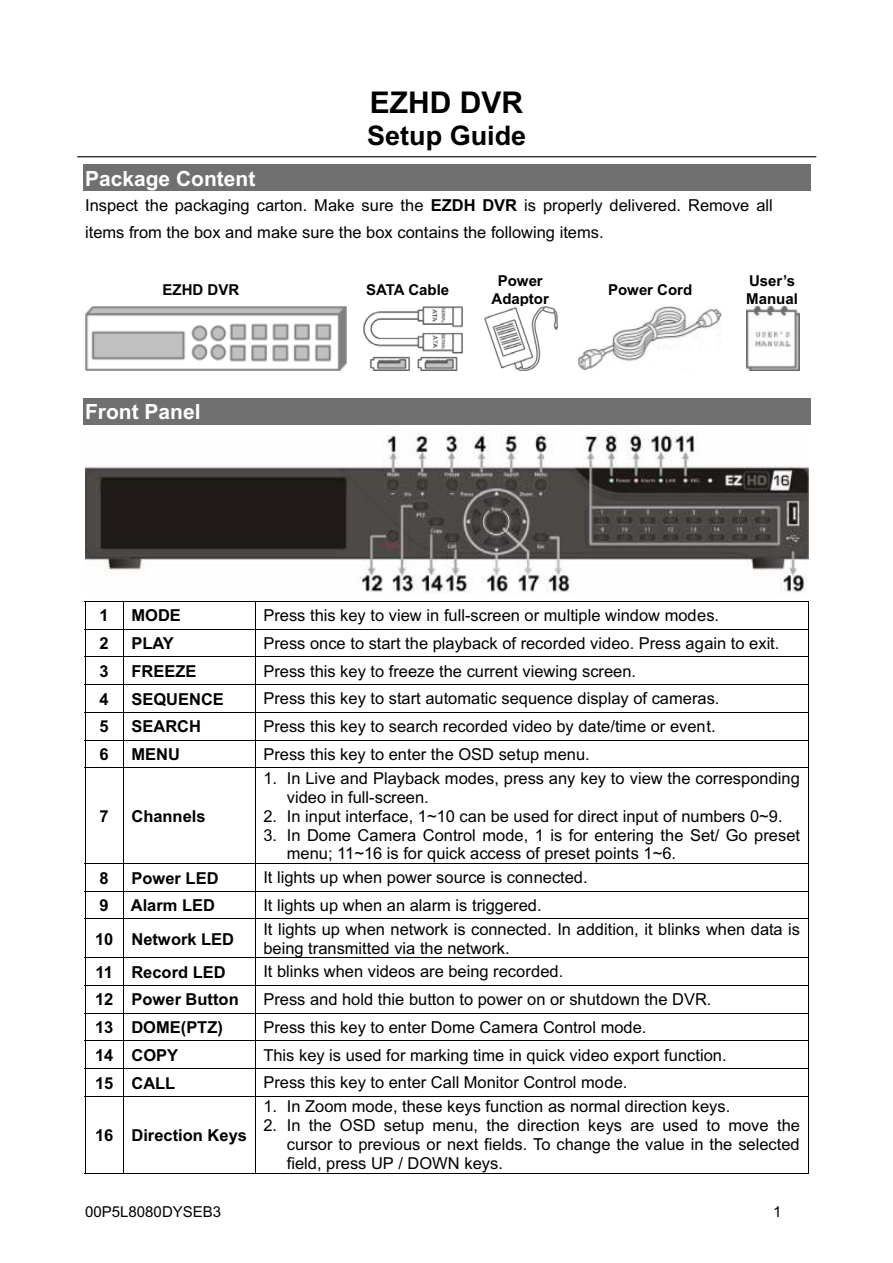
<style>
.page{position:relative;width:893px;height:1263px;background:#fff}
.page>*{position:absolute;margin:0;border:0;box-sizing:border-box;transform-origin:0 0}
.t1{font:700 30px "Arial";color:#000}
.t2{font:700 27px "Arial";color:#000}
.t3{font:700 21px "Arial";color:#fff}
.t4{font:16.5px/18.9px "Arial";color:#000}
.t5{font:700 16.5px "Arial";color:#000}
.t6{font:700 15px/17.2px "Arial";color:#000;text-align:center}
.t7{font:15px "Arial";color:#000}
.s1{font-weight:700}
</style>
<div class="page">
<div style="left:83px;top:164px;width:727px;height:27px;background:#707070"></div>
<img style="left:85px;top:307px;width:262px;height:64px">
<img style="left:363px;top:307px;width:99px;height:64px">
<img style="left:484px;top:307px;width:73px;height:64px">
<img style="left:578px;top:307px;width:143px;height:63px">
<img style="left:747px;top:307px;width:52px;height:64px">
<div style="left:83px;top:398px;width:727px;height:27px;background:#707070"></div>
<img style="left:85px;top:430px;width:723px;height:163px">
<hr style="left:85px;top:601px;width:723px;height:1px;background:#000">
<hr style="left:85px;top:629px;width:723px;height:1px;background:#000">
<hr style="left:85px;top:657px;width:723px;height:1px;background:#000">
<hr style="left:85px;top:684px;width:723px;height:1px;background:#000">
<hr style="left:85px;top:712px;width:723px;height:1px;background:#000">
<hr style="left:85px;top:740px;width:723px;height:1px;background:#000">
<svg style="left:85px;top:602px;width:1px;height:166px"></svg>
<svg style="left:123px;top:602px;width:1px;height:166px"></svg>
<svg style="left:255px;top:602px;width:1px;height:166px"></svg>
<svg style="left:808px;top:601px;width:1px;height:167px"></svg>
<hr style="left:85px;top:768px;width:723px;height:1px;background:#000">
<hr style="left:85px;top:768px;width:1px;height:95px;background:#000">
<hr style="left:123px;top:768px;width:1px;height:95px;background:#000">
<hr style="left:255px;top:768px;width:1px;height:95px;background:#000">
<hr style="left:808px;top:768px;width:1px;height:95px;background:#000">
<hr style="left:85px;top:863px;width:723px;height:1px;background:#000">
<hr style="left:85px;top:891px;width:723px;height:1px;background:#000">
<svg style="left:85px;top:864px;width:1px;height:55px"></svg>
<svg style="left:123px;top:864px;width:1px;height:55px"></svg>
<svg style="left:255px;top:864px;width:1px;height:55px"></svg>
<svg style="left:808px;top:864px;width:1px;height:55px"></svg>
<hr style="left:85px;top:919px;width:723px;height:1px;background:#000">
<hr style="left:85px;top:919px;width:1px;height:38px;background:#000">
<hr style="left:123px;top:919px;width:1px;height:38px;background:#000">
<hr style="left:255px;top:919px;width:1px;height:38px;background:#000">
<hr style="left:808px;top:919px;width:1px;height:38px;background:#000">
<hr style="left:85px;top:957px;width:723px;height:1px;background:#000">
<hr style="left:85px;top:985px;width:723px;height:1px;background:#000">
<hr style="left:85px;top:1013px;width:723px;height:1px;background:#000">
<hr style="left:85px;top:1041px;width:723px;height:1px;background:#000">
<hr style="left:85px;top:1068px;width:723px;height:1px;background:#000">
<svg style="left:85px;top:958px;width:1px;height:138px"></svg>
<svg style="left:123px;top:958px;width:1px;height:138px"></svg>
<svg style="left:255px;top:958px;width:1px;height:138px"></svg>
<svg style="left:808px;top:958px;width:1px;height:138px"></svg>
<hr style="left:85px;top:1096px;width:723px;height:1px;background:#000">
<hr style="left:85px;top:1097px;width:1px;height:77px;background:#000">
<hr style="left:85px;top:1173px;width:38px;height:1px;background:#000">
<hr style="left:123px;top:1097px;width:1px;height:77px;background:#000">
<hr style="left:124px;top:1173px;width:131px;height:1px;background:#000">
<hr style="left:255px;top:1097px;width:1px;height:77px;background:#000">
<hr style="left:256px;top:1173px;width:552px;height:1px;background:#000">
<hr style="left:808px;top:1097px;width:1px;height:77px;background:#000">
<hr style="left:77px;top:156px;width:738px;height:1px;background:#000">
<h1 class="t1" style="left:370px;top:91px;width:155px">EZHD DVR</h1>
<h2 class="t2" style="left:367px;top:125px;width:161px">Setup Guide</h2>
<p class="t3" style="left:85px;top:170px;width:172px">Package Content</p>
<p class="t4" style="left:85px;top:193px;width:689px;line-height:26.7px">Inspect the packaging carton. Make sure the <span class="s1">EZDH DVR</span> is properly delivered. Remove all items from the box and make sure the box contains the following items.</p>
<p class="t6" style="left:162px;top:282px;width:78px">EZHD DVR</p>
<p class="t6" style="left:366px;top:282px;width:85px">SATA Cable</p>
<p class="t6" style="left:491px;top:274px;width:59px">Power<br>Adaptor</p>
<p class="t6" style="left:608px;top:282px;width:86px">Power Cord</p>
<p class="t6" style="left:746px;top:274px;width:53px;text-align:left">User’s<br>Manual</p>
<p class="t3" style="left:85px;top:404px;width:117px">Front Panel</p>
<p class="t5" style="left:100px;top:609px;width:11px">1</p>
<p class="t5" style="left:131px;top:609px;width:51px">MODE</p>
<p class="t4" style="left:263px;top:607px;width:457px">Press this key to view in full-screen or multiple window modes.</p>
<p class="t5" style="left:100px;top:637px;width:11px">2</p>
<p class="t5" style="left:131px;top:637px;width:44px">PLAY</p>
<p class="t4" style="left:263px;top:635px;width:517px">Press once to start the playback of recorded video. Press again to exit.</p>
<p class="t5" style="left:100px;top:665px;width:11px">3</p>
<p class="t5" style="left:131px;top:665px;width:66px">FREEZE</p>
<p class="t4" style="left:263px;top:663px;width:374px">Press this key to freeze the current viewing screen.</p>
<p class="t5" style="left:100px;top:693px;width:11px">4</p>
<p class="t5" style="left:131px;top:693px;width:94px">SEQUENCE</p>
<p class="t4" style="left:263px;top:691px;width:457px">Press this key to start automatic sequence display of cameras.</p>
<p class="t5" style="left:100px;top:720px;width:11px">5</p>
<p class="t5" style="left:131px;top:720px;width:71px">SEARCH</p>
<p class="t4" style="left:263px;top:718px;width:454px">Press this key to search recorded video by date/time or event.</p>
<p class="t5" style="left:100px;top:748px;width:11px">6</p>
<p class="t5" style="left:131px;top:748px;width:50px">MENU</p>
<p class="t4" style="left:263px;top:746px;width:328px">Press this key to enter the OSD setup menu.</p>
<p class="t5" style="left:100px;top:810px;width:11px">7</p>
<p class="t5" style="left:131px;top:810px;width:76px">Channels</p>
<p class="t4" style="left:287px;top:770px;width:514px;text-indent:-23px">1. In Live and Playback modes, press any key to view the corresponding video in full-screen.</p>
<p class="t4" style="left:263px;top:808px;width:520px">2. In input interface, 1~10 can be used for direct input of numbers 0~9.</p>
<p class="t4" style="left:287px;top:827px;width:515px;text-indent:-23px">3. In Dome Camera Control mode, 1 is for entering the Set/ Go preset menu; 11~16 is for quick access of preset points 1~6.</p>
<p class="t5" style="left:100px;top:872px;width:11px">8</p>
<p class="t5" style="left:131px;top:872px;width:89px">Power LED</p>
<p class="t4" style="left:263px;top:869px;width:326px">It lights up when power source is connected.</p>
<p class="t5" style="left:100px;top:899px;width:11px">9</p>
<p class="t5" style="left:131px;top:899px;width:86px">Alarm LED</p>
<p class="t4" style="left:263px;top:897px;width:280px">It lights up when an alarm is triggered.</p>
<p class="t5" style="left:95px;top:933px;width:140px">10 Network LED</p>
<p class="t4" style="left:263px;top:921px;width:538px">It lights up when network is connected. In addition, it blinks when data is being transmitted via the network.</p>
<p class="t5" style="left:95px;top:966px;width:132px">11 Record LED</p>
<p class="t4" style="left:263px;top:964px;width:301px">It blinks when videos are being recorded.</p>
<p class="t5" style="left:95px;top:993px;width:145px">12 Power Button</p>
<p class="t4" style="left:263px;top:991px;width:449px">Press and hold thie button to power on or shutdown the DVR.</p>
<p class="t5" style="left:95px;top:1021px;width:129px">13 DOME(PTZ)</p>
<p class="t4" style="left:263px;top:1019px;width:384px">Press this key to enter Dome Camera Control mode.</p>
<p class="t5" style="left:95px;top:1049px;width:85px">14 COPY</p>
<p class="t4" style="left:263px;top:1047px;width:464px">This key is used for marking time in quick video export function.</p>
<p class="t5" style="left:95px;top:1077px;width:82px">15 CALL</p>
<p class="t4" style="left:263px;top:1075px;width:365px">Press this key to enter Call Monitor Control mode.</p>
<p class="t5" style="left:95px;top:1129px;width:153px">16 Direction Keys</p>
<p class="t4" style="left:263px;top:1098px;width:468px">1. In Zoom mode, these keys function as normal direction keys.</p>
<p class="t4" style="left:287px;top:1117px;width:514px;text-align:justify;text-indent:-23px">2. In the OSD setup menu, the direction keys are used to move the cursor to previous or next fields. To change the value in the selected field, press UP / DOWN keys.</p>
<p class="t7" style="left:85px;top:1206px;width:138px">00P5L8080DYSEB3</p>
<p class="t7" style="left:773px;top:1206px;width:10px">1</p>
</div>
